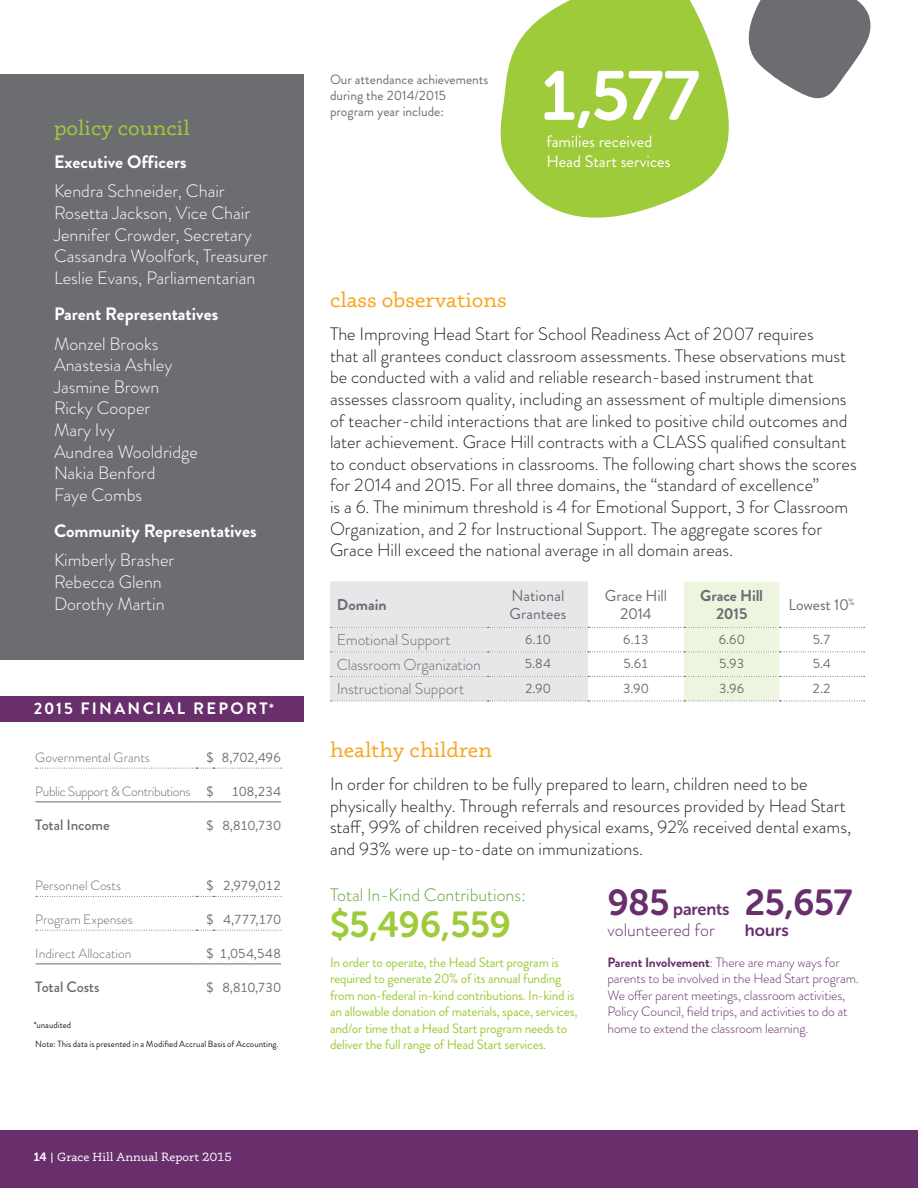
<style>
.page{position:relative;width:918px;height:1188px;background:#fff}
.page>*{position:absolute;margin:0;border:0;box-sizing:border-box;transform-origin:0 0}
.t1{font:69px "Museo Sans Rounded 700";color:#fff}
.t2{font:36px "Museo Sans Rounded 700";color:#9ecb3a}
.t3{font:36px "Museo Sans Rounded 700";color:#682f6c}
.t4{font:21px "Phoreus Cherokee";color:#f9a51e}
.t5{font:21px "Phoreus Cherokee";color:#9ecb3a}
.t6{font:300 18px/21.6px "Brandon Grotesque";color:#231f20}
.t7{font:300 18px/21.6px "Brandon Grotesque";color:#fff}
.t8{font:700 18px "Brandon Grotesque";color:#fff}
.t9{font:300 18px "Brandon Grotesque";color:#67a33c}
.t10{font:300 18px "Brandon Grotesque";color:#682f6c}
.t11{font:16.5px/19.8px "Brandon Grotesque";color:#fff}
.t12{font:700 16.5px "Brandon Grotesque";letter-spacing:.14em;color:#fff}
.t13{font:16.5px "Museo Sans Rounded 700";letter-spacing:-.005em;color:#682f6c}
.t14{font:300 15.75px "Brandon Grotesque";letter-spacing:-.01em;color:#6c6d70}
.t15{font:15.75px/18px "Brandon Grotesque";letter-spacing:-.005em;color:#6c6d70}
.t16{font:700 15.75px/18px "Brandon Grotesque";letter-spacing:-.01em;color:#6c6d70;text-align:center}
.t17{font:500 15px "Brandon Grotesque";letter-spacing:-.005em;color:#6c6d70}
.t18{font:13.5px/16.5px "Brandon Grotesque";letter-spacing:-.02em;color:#9ecb3a}
.t19{font:300 13.5px/16.5px "Brandon Grotesque";letter-spacing:-.01em;color:#682f6c}
.t20{font:13.5px/16.2px "Brandon Grotesque";color:#6c6d70}
.t21{font:300 13.5px "Brandon Grotesque";letter-spacing:-.005em;color:#6c6d70}
.t22{font:300 13.5px "Brandon Grotesque";letter-spacing:-.025em;color:#6c6d70}
.t23{font:12px "Phoreus Cherokee";color:#fff}
.t24{font:9px "Brandon Grotesque";color:#231f20}
.s1{font-size:13.5px}
.s2{font-weight:400}
.s3{font-family:"Museo Sans Rounded 700"}
.s4{font-size:36px}
.s5{font-weight:700}
</style>
<div class="page">
<div style="left:0;top:696px;width:304px;height:26px;background:#682f6c"></div>
<svg style="left:500px;top:0;width:229px;height:218px;fill:#9ecb3a"></svg>
<div style="left:0;top:74px;width:304px;height:586px;background:#6c6d70"></div>
<svg style="left:330px;top:581px;width:535px;height:121px"></svg>
<div style="left:0;top:1130px;width:918px;height:58px;background:#682f6c"></div>
<svg style="left:748px;top:0;width:123px;height:99px"></svg>
<svg style="left:36px;top:768px;width:246px;height:1px"></svg>
<hr style="left:35px;top:801px;width:161px;height:1px;background:#6c6d70">
<svg style="left:196px;top:801px;width:18px;height:1px"></svg>
<hr style="left:214px;top:801px;width:67px;height:1px;background:#6c6d70">
<svg style="left:36px;top:896px;width:245px;height:1px"></svg>
<svg style="left:36px;top:930px;width:245px;height:1px"></svg>
<hr style="left:35px;top:964px;width:161px;height:1px;background:#6c6d70">
<svg style="left:196px;top:964px;width:18px;height:1px"></svg>
<hr style="left:214px;top:964px;width:67px;height:1px;background:#6c6d70">
<p class="t5" style="left:54px;top:115px;width:137px">policy council</p>
<p class="t8" style="left:54px;top:150px;width:134px">Executive Officers</p>
<p class="t7" style="left:54px;top:181px;width:215px">Kendra Schneider, Chair<br>Rosetta Jackson, Vice Chair<br>Jennifer Crowder, Secretary<br>Cassandra Woolfork, Treasurer<br>Leslie Evans, Parliamentarian</p>
<p class="t8" style="left:54px;top:302px;width:166px">Parent Representatives</p>
<p class="t7" style="left:54px;top:333px;width:145px">Monzel Brooks<br>Anastesia Ashley<br>Jasmine Brown<br>Ricky Cooper<br>Mary Ivy<br>Aundrea Wooldridge<br>Nakia Benford<br>Faye Combs</p>
<p class="t8" style="left:54px;top:519px;width:204px">Community Representatives</p>
<p class="t7" style="left:54px;top:550px;width:122px">Kimberly Brasher<br>Rebecca Glenn<br>Dorothy Martin</p>
<p class="t12" style="left:34px;top:697px;width:242px">2015 FINANCIAL REPORT<span class="s1">*</span></p>
<p class="t21" style="left:35px;top:748px;width:116px">Governmental Grants</p>
<p class="t20" style="left:206px;top:750px;width:76px">$ 8,702,496</p>
<p class="t22" style="left:35px;top:782px;width:180px">Public Support &amp; Contributions <span class="s2">$</span></p>
<p class="t20" style="left:231px;top:783px;width:51px">108,234</p>
<p class="t17" style="left:35px;top:814px;width:76px">Total Income</p>
<p class="t20" style="left:206px;top:817px;width:76px">$ 8,810,730</p>
<p class="t21" style="left:35px;top:877px;width:87px">Personnel Costs</p>
<p class="t20" style="left:206px;top:878px;width:76px">$ 2,979,012</p>
<p class="t21" style="left:35px;top:910px;width:99px">Program Expenses</p>
<p class="t20" style="left:206px;top:912px;width:76px">$ 4,777,170</p>
<p class="t21" style="left:35px;top:944px;width:98px">Indirect Allocation</p>
<p class="t20" style="left:206px;top:945px;width:76px">$ 1,054,548</p>
<p class="t17" style="left:35px;top:976px;width:66px">Total Costs</p>
<p class="t20" style="left:206px;top:979px;width:76px">$ 8,810,730</p>
<p class="t24" style="left:34px;top:1019px;width:39px">*unaudited</p>
<p class="t24" style="left:35px;top:1038px;width:245px">Note: This data is presented in a Modified Accrual Basis of Accounting.</p>
<p class="t23" style="left:34px;top:1150px;width:200px"><span class="s3">14</span> | Grace Hill Annual Report 2015</p>
<p class="t20" style="left:330px;top:71px;width:160px">Our attendance achievements during the 2014/2015 program year include:</p>
<h1 class="t1" style="left:541px;top:58px;width:160px">1,577</h1>
<p class="t11" style="left:546px;top:132px;width:126px">families received<br>Head Start services</p>
<p class="t4" style="left:330px;top:287px;width:178px">class observations</p>
<p class="t6" style="left:330px;top:323px;width:528px">The Improving Head Start for School Readiness Act of 2007 requires<br>that all grantees conduct classroom assessments. These observations must be conducted with a valid and reliable research-based instrument that assesses classroom quality, including an assessment of multiple dimensions of teacher-child interactions that are linked to positive child outcomes and later achievement. Grace Hill contracts with a CLASS qualified consultant to conduct observations in classrooms. The following chart shows the scores for 2014 and 2015. For all three domains, the “standard of excellence”<br>is a 6. The minimum threshold is 4 for Emotional Support, 3 for Classroom Organization, and 2 for Instructional Support. The aggregate scores for Grace Hill exceed the national average in all domain areas.</p>
<p class="t16" style="left:337px;top:596px;width:52px">Domain</p>
<p class="t15" style="left:509px;top:587px;width:58px">National<br>Grantees</p>
<p class="t15" style="left:605px;top:587px;width:64px;text-align:center">Grace Hill<br>2014</p>
<p class="t16" style="left:700px;top:587px;width:64px">Grace Hill<br>2015</p>
<p class="t15" style="left:789px;top:596px;width:68px">Lowest 10<sup>%</sup></p>
<p class="t14" style="left:337px;top:629px;width:115px">Emotional Support</p>
<p class="t20" style="left:525px;top:631px;width:27px">6.10</p>
<p class="t20" style="left:623px;top:631px;width:28px">6.13</p>
<p class="t20" style="left:718px;top:631px;width:28px">6.60</p>
<p class="t20" style="left:813px;top:631px;width:20px">5.7</p>
<p class="t14" style="left:337px;top:654px;width:146px">Classroom Organization</p>
<p class="t20" style="left:525px;top:656px;width:28px">5.84</p>
<p class="t20" style="left:623px;top:656px;width:27px">5.61</p>
<p class="t20" style="left:719px;top:656px;width:27px">5.93</p>
<p class="t20" style="left:812px;top:656px;width:20px">5.4</p>
<p class="t14" style="left:337px;top:678px;width:129px">Instructional Support</p>
<p class="t20" style="left:525px;top:680px;width:28px">2.90</p>
<p class="t20" style="left:623px;top:680px;width:28px">3.90</p>
<p class="t20" style="left:719px;top:680px;width:27px">3.96</p>
<p class="t20" style="left:812px;top:680px;width:20px">2.2</p>
<p class="t4" style="left:330px;top:737px;width:163px">healthy children</p>
<p class="t6" style="left:330px;top:773px;width:523px">In order for children to be fully prepared to learn, children need to be physically healthy. Through referrals and resources provided by Head Start staff, 99% of children received physical exams, 92% received dental exams, and 93% were up-to-date on immunizations.</p>
<p class="t9" style="left:330px;top:882px;width:197px">Total In-Kind Contributions:</p>
<h2 class="t2" style="left:330px;top:904px;width:182px">$5,496,559</h2>
<p class="t18" style="left:330px;top:954px;width:249px">In order to operate, the Head Start program is required to generate 20% of its annual funding from non-federal in-kind contributions. In-kind is an allowable donation of materials, space, services, and/or time that a Head Start program needs to deliver the full range of Head Start services.</p>
<p class="t13" style="left:608px;top:901px;width:123px"><span class="s4">985</span> parents</p>
<p class="t10" style="left:608px;top:918px;width:109px">volunteered for</p>
<h2 class="t3" style="left:745px;top:883px;width:109px">25,657</h2>
<p class="t13" style="left:745px;top:922px;width:45px">hours</p>
<p class="t19" style="left:608px;top:954px;width:253px"><span class="s5">Parent Involvement</span>: There are many ways for parents to be involved in the Head Start program.<br>We offer parent meetings, classroom activities, Policy Council, field trips, and activities to do at home to extend the classroom learning.</p>
</div>
